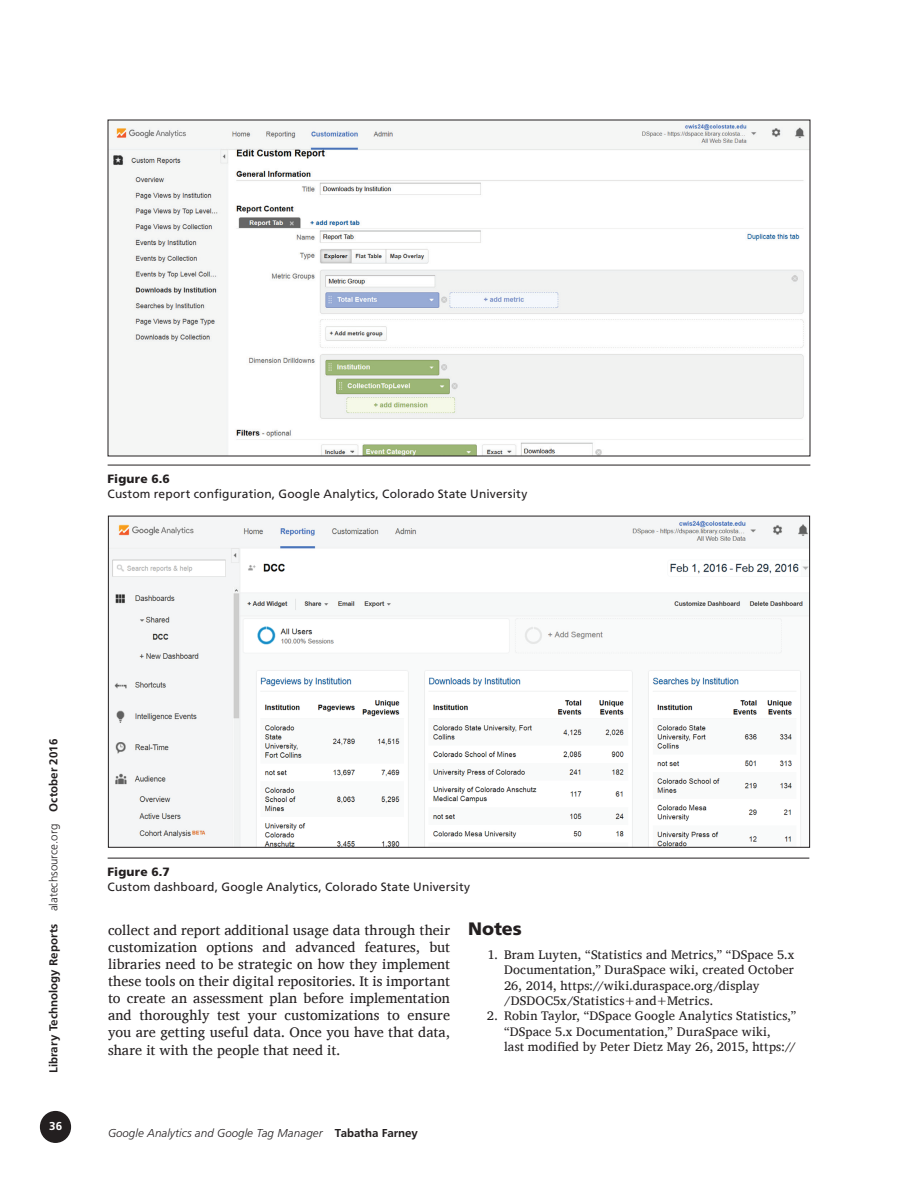
<style>
.page{position:relative;width:918px;height:1188px;background:#fff}
.page>*{position:absolute;margin:0;border:0;box-sizing:border-box;transform-origin:0 0}
.t1{font:900 18px "Frutiger";color:#231f20}
.t2{font:14.25px/17.1px "Charis SIL";letter-spacing:.005em;color:#231f20;text-align:justify}
.t3{font:12.75px/15.3px "Charis SIL";letter-spacing:.01em;color:#231f20}
.t4{font:12px "Frutiger";letter-spacing:.01em;color:#231f20}
.t5{font:12px "Frugal Sans Bold DTC";color:#231f20}
.t6{font:12px "Frugal Sans Light Italic DTC";color:#231f20}
.t7{font:900 12px "Frutiger";letter-spacing:.015em;color:#231f20}
.t8{font:12px "Frugal Sans Bold DTC";color:#fff}
.s1{font-family:"Frugal Sans Light DTC"}
.s2{font-family:"Frugal Sans Bold DTC"}
</style>
<div class="page">
<div style="left:41px;top:1112px;width:29px;height:30px;background:#231f20;border-radius:50%"></div>
<div style="left:40px;top:1111px;width:31px;height:32px;border:2px solid #231f20;border-radius:50%"></div>
<img style="left:110px;top:122px;width:698px;height:332px">
<img style="left:110px;top:518px;width:698px;height:328px">
<hr style="left:108px;top:465px;width:702px;height:1px;background:#231f20">
<hr style="left:108px;top:858px;width:701px;height:1px;background:#231f20">
<p class="t7" style="left:108px;top:472px;width:64px">Figure 6.6</p>
<p class="t4" style="left:108px;top:486px;width:421px">Custom report configuration, Google Analytics, Colorado State University</p>
<p class="t5" style="left:47px;top:1073px;width:336px;rotate:-90deg">Library Technology Reports <span class="s1">alatechsource.org</span> October 2016</p>
<p class="t8" style="left:49px;top:1119px;width:14px">36</p>
<p class="t7" style="left:108px;top:865px;width:64px">Figure 6.7</p>
<p class="t4" style="left:108px;top:879px;width:364px">Custom dashboard, Google Analytics, Colorado State University</p>
<p class="t2" style="left:108px;top:921px;width:344px">collect and report additional usage data through their customization options and advanced features, but libraries need to be strategic on how they implement these tools on their digital repositories. It is important to create an assessment plan before implementation and thoroughly test your customizations to ensure you are getting useful data. Once you have that data, share it with the people that need it.</p>
<p class="t1" style="left:468px;top:918px;width:55px">Notes</p>
<p class="t3" style="left:504px;top:947px;width:292px;text-indent:-16px">1. Bram Luyten, “Statistics and Metrics,” “DSpace 5.x Documentation,” DuraSpace wiki, created October 26, 2014, https://wiki.duraspace.org/display /DSDOC5x/Statistics+and+Metrics.</p>
<p class="t3" style="left:504px;top:1008px;width:294px;text-indent:-17px">2. Robin Taylor, “DSpace Google Analytics Statistics,” “DSpace 5.x Documentation,” DuraSpace wiki,<br>last modified by Peter Dietz May 26, 2015, https://</p>
<p class="t6" style="left:108px;top:1126px;width:311px">Google Analytics and Google Tag Manager <span class="s2">Tabatha Farney</span></p>
</div>
